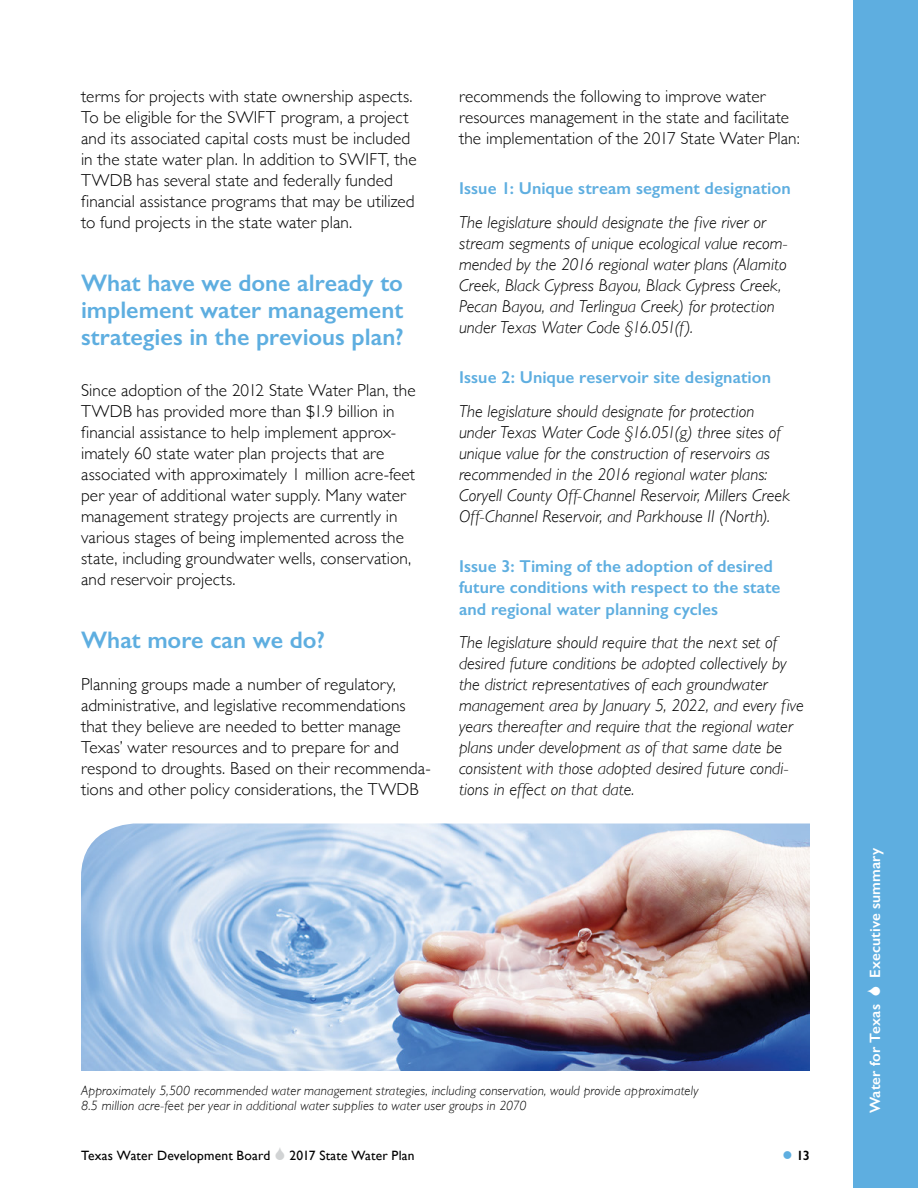
<style>
.page{position:relative;width:918px;height:1188px;background:#fff}
.page>*{position:absolute;margin:0;border:0;box-sizing:border-box;transform-origin:0 0}
.heading_2{font:600 24px/27px "Gill Sans";color:#5eaee0;text-align:justify}
.body{font:300 17.25px/21px "Gill Sans";letter-spacing:.005em;color:#000}
.body-2{font:italic 300 17.25px/21px "Gill Sans";color:#000}
.heading_4{font:600 17.25px/21.8px "Gill Sans";letter-spacing:.005em;color:#5eaee0}
.t1{font:600 15px "Gill Sans";letter-spacing:.01em;color:#fff}
.t2{font:italic 300 13.5px/15px "Gill Sans";letter-spacing:.01em;color:#000}
.t3{font:13.5px "Gill Sans";letter-spacing:.015em;color:#000}
.t4{font:600 13.5px "Gill Sans";color:#000}
.s1{color:#5eaee0}
</style>
<div class="page">
<div style="left:853px;top:0;width:65px;height:1188px;background:#5eaee0"></div>
<img style="left:81px;top:824px;width:729px;height:247px">
<p class="body" style="left:81px;top:85px;width:337px">terms for projects with state ownership aspects.<br>To be eligible for the SWIFT program, a project and its associated capital costs must be included in the state water plan. In addition to SWIFT, the TWDB has several state and federally funded financial assistance programs that may be utilized to fund projects in the state water plan.</p>
<h2 class="heading_2" style="left:81px;top:269px;width:324px">What have we done already to implement water management strategies in the previous plan?</h2>
<p class="body" style="left:81px;top:379px;width:336px">Since adoption of the 2012 State Water Plan, the TWDB has provided more than $1.9 billion in financial assistance to help implement approx&shy;imately 60 state water plan projects that are associated with approximately 1 million acre-feet per year of additional water supply. Many water management strategy projects are currently in various stages of being implemented across the state, including groundwater wells, conservation, and reservoir projects.</p>
<h2 class="heading_2" style="left:81px;top:626px;width:245px">What more can we do?</h2>
<p class="body" style="left:81px;top:673px;width:351px">Planning groups made a number of regulatory, administrative, and legislative recommendations that they believe are needed to better manage Texas’ water resources and to prepare for and respond to droughts. Based on their recommenda&shy;tions and other policy considerations, the TWDB</p>
<p class="body" style="left:459px;top:85px;width:342px">recommends the following to improve water resources management in the state and facilitate the implementation of the 2017 State Water Plan:</p>
<h4 class="heading_4" style="left:459px;top:177px;width:333px">Issue 1: Unique stream segment designation</h4>
<p class="body-2" style="left:459px;top:212px;width:330px">The legislature should designate the five river or stream segments of unique ecological value recom&shy;mended by the 2016 regional water plans (Alamito Creek, Black Cypress Bayou, Black Cypress Creek, Pecan Bayou, and Terlingua Creek) for protection under Texas Water Code §16.051(f).</p>
<h4 class="heading_4" style="left:459px;top:366px;width:314px">Issue 2: Unique reservoir site designation</h4>
<p class="body-2" style="left:459px;top:401px;width:332px">The legislature should designate for protection under Texas Water Code §16.051(g) three sites of unique value for the construction of reservoirs as recommended in the 2016 regional water plans:<br>Coryell County Off-Channel Reservoir, Millers Creek Off-Channel Reservoir, and Parkhouse II (North).</p>
<h4 class="heading_4" style="left:459px;top:555px;width:323px">Issue 3: Timing of the adoption of desired future conditions with respect to the state and regional water planning cycles</h4>
<p class="body-2" style="left:459px;top:632px;width:346px">The legislature should require that the next set of desired future conditions be adopted collectively by the district representatives of each groundwater management area by January 5, 2022, and every five years thereafter and require that the regional water plans under development as of that same date be consistent with those adopted desired future condi&shy;tions in effect on that date.</p>
<p class="t2" style="left:81px;top:1083px;width:619px">Approximately 5,500 recommended water management strategies, including conservation, would provide approximately<br>8.5 million acre-feet per year in additional water supplies to water user groups in 2070</p>
<p class="t3" style="left:81px;top:1147px;width:191px">Texas Water Development Board</p>
<p class="t3" style="left:290px;top:1147px;width:127px">2017 State Water Plan</p>
<p class="t4" style="left:783px;top:1147px;width:29px"><span class="s1">●</span> 13</p>
<p class="t1" style="left:866px;top:978px;width:132px;rotate:-90deg">Executive summary</p>
<p class="t1" style="left:866px;top:1113px;width:111px;rotate:-90deg">Water for Texas</p>
</div>
